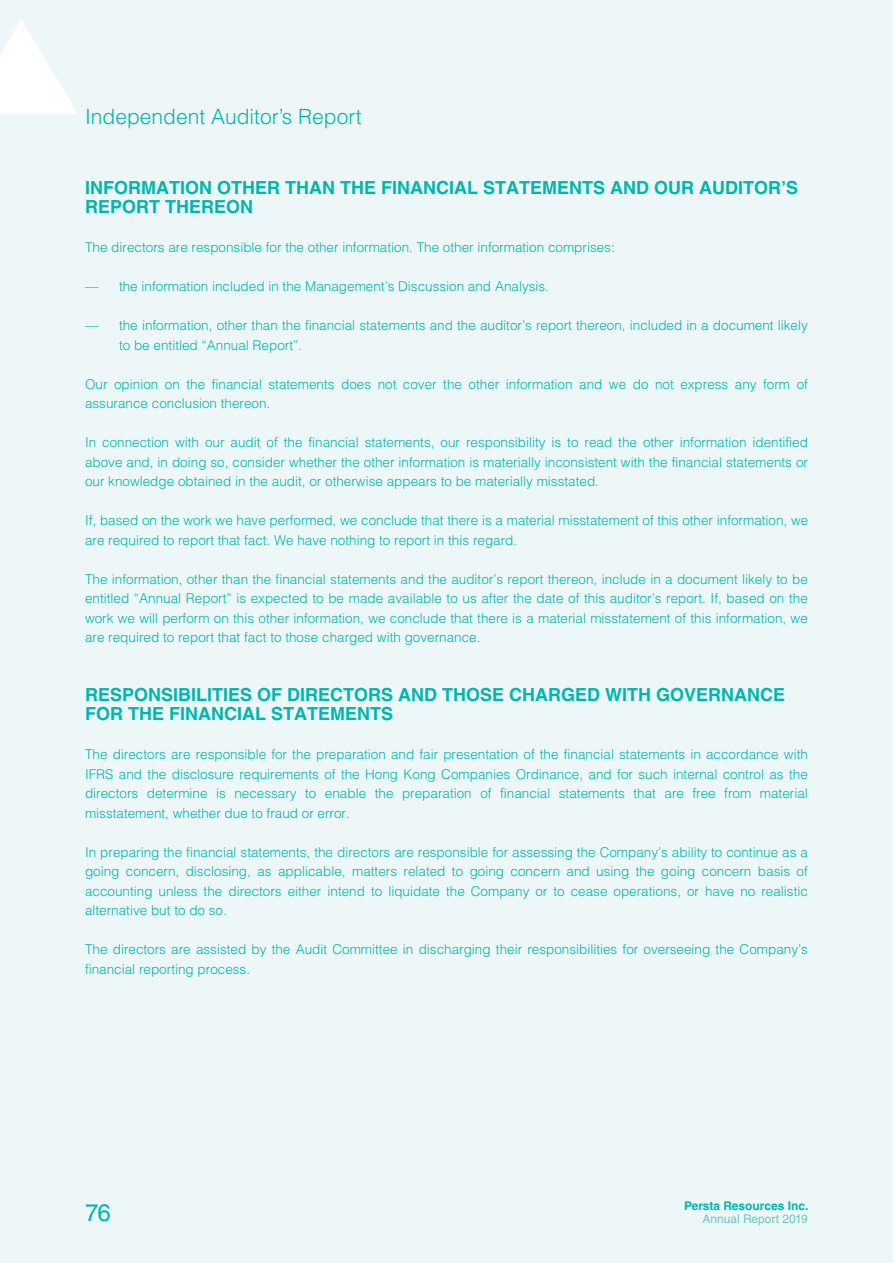
<style>
.page{position:relative;width:893px;height:1263px;background:#edf7f7}
.page>*{position:absolute;margin:0;border:0;box-sizing:border-box;transform-origin:0 0}
.t1{font:24px "Helvetica LT Std";color:#00b6ad}
.t2{font:300 21px "Helvetica LT Std";color:#00b6ad}
.t3{font:700 18px/19.5px "Helvetica LT Std";color:#00b6ad}
.t4{font:300 13.5px/19.5px "Helvetica LT Std";color:#00b6ad}
.t5{font:700 12px "Helvetica LT Std";color:#00b6ad}
.t6{font:12px "Helvetica LT Std";color:#6ac8c2}
</style>
<div class="page">
<svg style="left:0;top:20px;width:77px;height:94px"></svg>
<h2 class="t2" style="left:85px;top:103px;width:278px">Independent Auditor’s Report</h2>
<h3 class="t3" style="left:85px;top:177px;width:714px">INFORMATION OTHER THAN THE FINANCIAL STATEMENTS AND OUR AUDITOR’S<br>REPORT THEREON</h3>
<p class="t4" style="left:85px;top:237px;width:531px">The directors are responsible for the other information. The other information comprises:</p>
<p class="t4" style="left:85px;top:276px;width:465px">— the information included in the Management’s Discussion and Analysis.</p>
<p class="t4" style="left:119px;top:315px;width:690px;text-indent:-34px">— the information, other than the financial statements and the auditor’s report thereon, included in a document likely to be entitled “Annual Report”.</p>
<p class="t4" style="left:85px;top:374px;width:724px">Our opinion on the financial statements does not cover the other information and we do not express any form of assurance conclusion thereon.</p>
<p class="t4" style="left:85px;top:432px;width:724px;text-align:justify">In connection with our audit of the financial statements, our responsibility is to read the other information identified above and, in doing so, consider whether the other information is materially inconsistent with the financial statements or our knowledge obtained in the audit, or otherwise appears to be materially misstated.</p>
<p class="t4" style="left:85px;top:510px;width:725px">If, based on the work we have performed, we conclude that there is a material misstatement of this other information, we are required to report that fact. We have nothing to report in this regard.</p>
<p class="t4" style="left:85px;top:569px;width:724px;text-align:justify">The information, other than the financial statements and the auditor’s report thereon, include in a document likely to be entitled “Annual Report” is expected to be made available to us after the date of this auditor’s report. If, based on the work we will perform on this other information, we conclude that there is a material misstatement of this information, we are required to report that fact to those charged with governance.</p>
<h3 class="t3" style="left:85px;top:684px;width:702px">RESPONSIBILITIES OF DIRECTORS AND THOSE CHARGED WITH GOVERNANCE<br>FOR THE FINANCIAL STATEMENTS</h3>
<p class="t4" style="left:85px;top:744px;width:724px;text-align:justify">The directors are responsible for the preparation and fair presentation of the financial statements in accordance with IFRS and the disclosure requirements of the Hong Kong Companies Ordinance, and for such internal control as the directors determine is necessary to enable the preparation of financial statements that are free from material misstatement, whether due to fraud or error.</p>
<p class="t4" style="left:85px;top:842px;width:724px;text-align:justify">In preparing the financial statements, the directors are responsible for assessing the Company’s ability to continue as a going concern, disclosing, as applicable, matters related to going concern and using the going concern basis of accounting unless the directors either intend to liquidate the Company or to cease operations, or have no realistic alternative but to do so.</p>
<p class="t4" style="left:85px;top:939px;width:724px">The directors are assisted by the Audit Committee in discharging their responsibilities for overseeing the Company’s financial reporting process.</p>
<h1 class="t1" style="left:85px;top:1198px;width:27px">76</h1>
<p class="t5" style="left:684px;top:1198px;width:126px">Persta Resources Inc.</p>
<p class="t6" style="left:702px;top:1211px;width:107px">Annual Report 2019</p>
</div>
